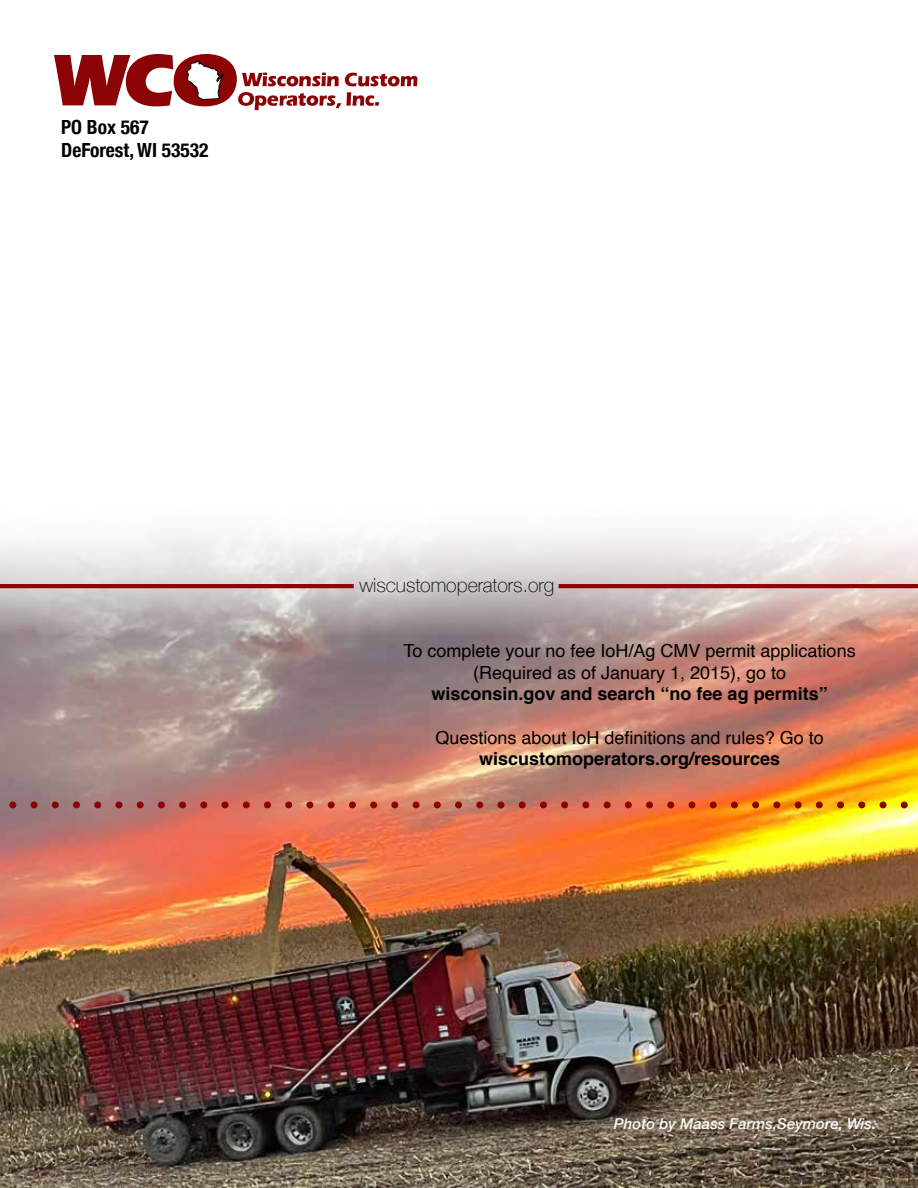
<style>
.page{position:relative;width:918px;height:1188px;background:#fff}
.page>*{position:absolute;margin:0;border:0;box-sizing:border-box;transform-origin:0 0}
.t1{font:700 condensed 19.5px/23.4px "Helvetica Neue";color:#000}
.t2{font:100 19.5px "Helvetica Neue";color:#000}
.t3{font:18px/21.8px "Helvetica";color:#000;text-align:center}
.t4{font:700 18px "Helvetica";color:#000}
.t5{font:italic 500 15px "Helvetica Neue";color:#fff}
</style>
<div class="page">
<img style="left:0;top:533px;width:918px;height:655px">
<svg style="left:54px;top:54px;width:119px;height:52px"></svg>
<div style="left:174px;top:54px;width:63px;height:52px;background:#8b0304;border-radius:50%"></div>
<svg style="left:242px;top:73px;width:97px;height:13px"></svg>
<svg style="left:345px;top:73px;width:72px;height:13px"></svg>
<svg style="left:238px;top:92px;width:141px;height:18px"></svg>
<svg style="left:187px;top:61px;width:36px;height:39px"></svg>
<hr style="left:0;top:584px;width:354px;height:4px;background:#8b0304">
<hr style="left:559px;top:584px;width:359px;height:4px;background:#8b0304">
<img style="left:0;top:801px;width:918px;height:7px">
<p class="t1" style="left:61px;top:114px;width:149px">PO Box 567<br>DeForest, WI 53532</p>
<p class="t2" style="left:359px;top:571px;width:196px">wiscustomoperators.org</p>
<p class="t3" style="left:403px;top:640px;width:454px">To complete your no fee IoH/Ag CMV permit applications (Required as of January 1, 2015), go to</p>
<p class="t4" style="left:432px;top:679px;width:398px">wisconsin.gov and search “no fee ag permits”</p>
<p class="t3" style="left:436px;top:727px;width:390px">Questions about IoH definitions and rules? Go to</p>
<p class="t4" style="left:479px;top:744px;width:303px">wiscustomoperators.org/resources</p>
<p class="t5" style="left:614px;top:1110px;width:264px">Photo by Maass Farms,Seymore, Wis.</p>
</div>
